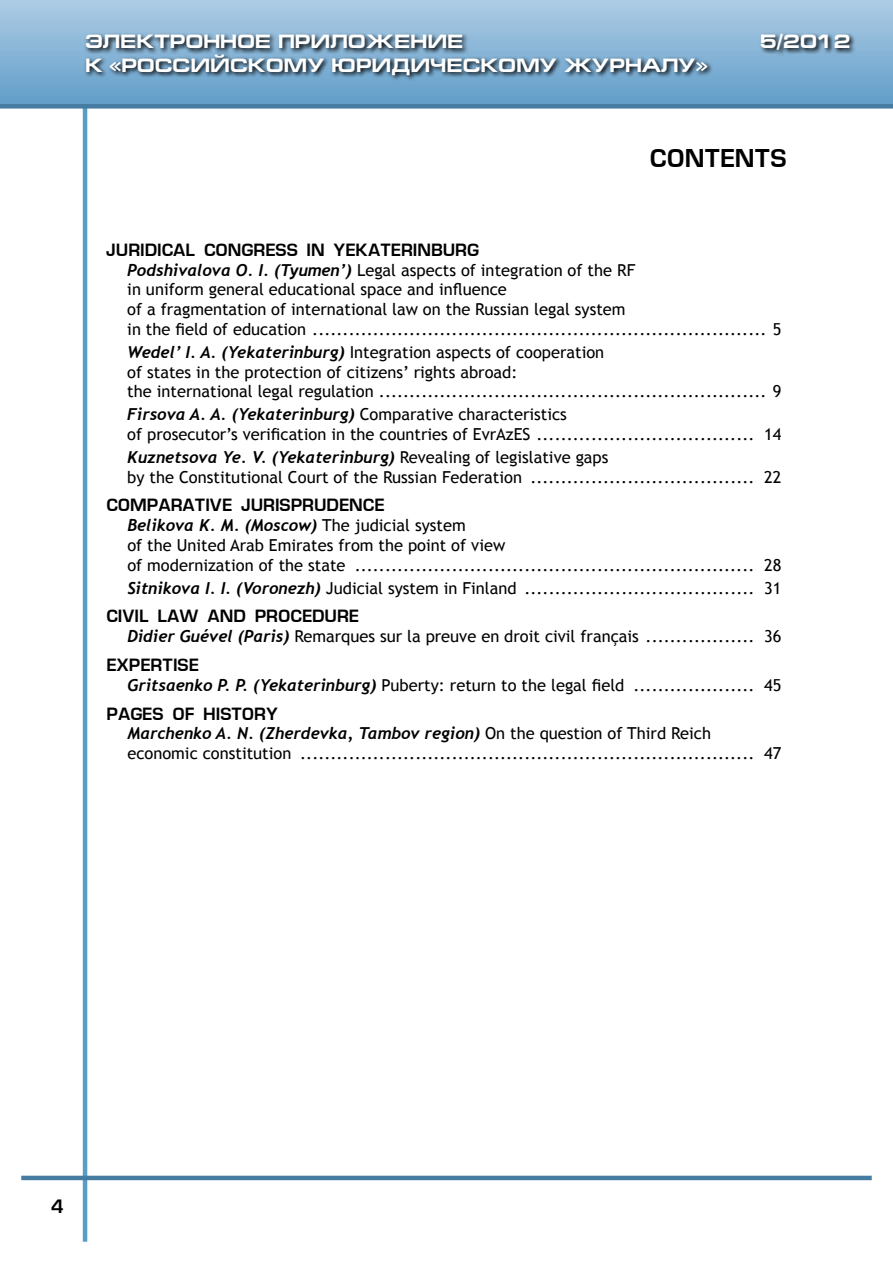
<style>
.page{position:relative;width:893px;height:1263px;background:#fff}
.page>*{position:absolute;margin:0;border:0;box-sizing:border-box;transform-origin:0 0}
.t1{font:24px "Europe Demi Normal";letter-spacing:.005em;color:#000}
.t2{font:700 19.5px "Europe Ext";color:#fff}
.t3{font:18px "Europe Demi Normal";color:#000}
.t4{font:16.5px/19.8px "Trebuchet MS";color:#000}
.t5{font:italic 700 16.5px "Trebuchet";color:#000}
.t6{font:16.5px "Europe Demi Normal";color:#000}
.s1{font-family:"Trebuchet";font-weight:700;font-style:italic}
.s2{font-family:"Trebuchet MS";font-weight:400;font-style:normal}
</style>
<div class="page">
<hr style="left:83px;top:89px;width:4px;height:1153px;background:#589cca">
<hr style="left:21px;top:1176px;width:851px;height:4px;background:#467ba2">
<div style="left:0;top:0;width:893px;height:106px;background:linear-gradient(to bottom,#aecce4,#619dc9)"></div>
<div style="left:0;top:104px;width:893px;height:5px;background:#467ba2"></div>
<svg style="left:84px;top:31px;width:771px;height:50px;background:#6b91ac"></svg>
<p class="t2" style="left:85px;top:31px;width:380px">ЭЛЕКТРОННОЕ ПРИЛОЖЕНИЕ</p>
<p class="t2" style="left:760px;top:31px;width:92px">5/2012</p>
<p class="t2" style="left:85px;top:54px;width:624px">К «РОССИЙСКОМУ ЮРИДИЧЕСКОМУ ЖУРНАЛУ»</p>
<h1 class="t1" style="left:650px;top:145px;width:138px">CONTENTS</h1>
<p class="t6" style="left:106px;top:240px;width:374px">JURIDICAL CONGRESS IN YEKATERINBURG</p>
<p class="t4" style="left:127px;top:260px;width:655px"><span class="s1">Podshivalova O. I. (Tyumen’)</span> Legal aspects of integration of the RF<br>in uniform general educational space and influence<br>of a fragmentation of international law on the Russian legal system<br>in the field of education ........................................................................... 5</p>
<p class="t4" style="left:127px;top:342px;width:655px"><span class="s1">Wedel’ I. A. (Yekaterinburg)</span> Integration aspects of cooperation<br>of states in the protection of citizens’ rights abroad:<br>the international legal regulation ................................................................ 9</p>
<p class="t5" style="left:127px;top:404px;width:441px">Firsova A. A. (Yekaterinburg) <span class="s2">Comparative characteristics</span></p>
<p class="t4" style="left:127px;top:425px;width:655px">of prosecutor’s verification in the countries of EvrAzES .................................... 14</p>
<p class="t5" style="left:127px;top:447px;width:483px">Kuznetsova Ye. V. (Yekaterinburg) <span class="s2">Revealing of legislative gaps</span></p>
<p class="t4" style="left:127px;top:467px;width:655px">by the Constitutional Court of the Russian Federation ..................................... 22</p>
<p class="t6" style="left:106px;top:496px;width:280px">COMPARATIVE JURISPRUDENCE</p>
<p class="t5" style="left:127px;top:515px;width:340px">Belikova K. M. (Moscow) <span class="s2">The judicial system</span></p>
<p class="t4" style="left:127px;top:535px;width:655px">of the United Arab Emirates from the point of view<br>of modernization of the state .................................................................. 28</p>
<p class="t4" style="left:127px;top:578px;width:655px"><span class="s1">Sitnikova I. I. (Voronezh)</span> Judicial system in Finland ...................................... 31</p>
<p class="t6" style="left:106px;top:607px;width:254px">CIVIL LAW AND PROCEDURE</p>
<p class="t4" style="left:127px;top:627px;width:655px"><span class="s1">Didier Guével (Paris)</span> Remarques sur la preuve en droit civil français .................. 36</p>
<p class="t6" style="left:106px;top:656px;width:94px">EXPERTISE</p>
<p class="t4" style="left:127px;top:675px;width:655px"><span class="s1">Gritsaenko P. P. (Yekaterinburg)</span> Puberty: return to the legal field .................... 45</p>
<p class="t6" style="left:106px;top:704px;width:173px">PAGES OF HISTORY</p>
<p class="t5" style="left:127px;top:723px;width:585px">Marchenko A. N. (Zherdevka, Tambov region) <span class="s2">On the question of Third Reich</span></p>
<p class="t4" style="left:127px;top:744px;width:655px">economic constitution ........................................................................... 47</p>
<p class="t3" style="left:51px;top:1196px;width:14px">4</p>
</div>
